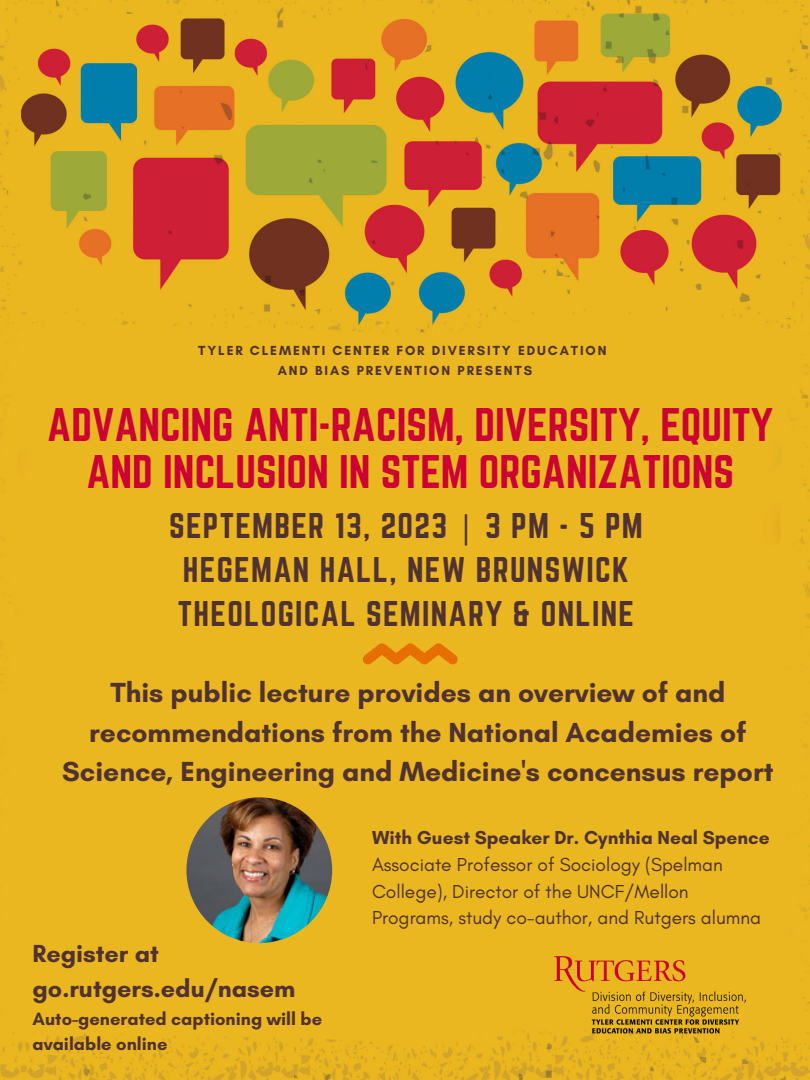
<style>
.page{position:relative;width:810px;height:1080px;background:#fff}
.page>*{position:absolute;margin:0;border:0;box-sizing:border-box;transform-origin:0 0}
.t1{font:41.19px/47.4px "Norwester";color:#c03;text-align:center}
.t2{font:31.25px/43.6px "Norwester";letter-spacing:.04em;color:#503232}
.t3{font:700 28.12px/39.4px "Glacial Indifference";color:#503232;text-align:center}
.t4{font:700 25.12px/35.1px "Glacial Indifference";color:#503232}
.t5{font:19.12px/26.8px "Glacial Indifference";color:#503232}
.t6{font:700 19.12px "Glacial Indifference";color:#503232}
.t7{font:700 18.25px/25.3px "Glacial Indifference";color:#503232}
.t8{font:700 13.44px "Glacial Indifference";letter-spacing:.14em;color:#503232}
.s1{font-family:"Noto Sans"}
</style>
<div class="page">
<img style="left:0;top:0;width:810px;height:1080px">
<img style="left:186px;top:797px;width:146px;height:146px;border-radius:50%">
<img style="left:555px;top:956px;width:190px;height:77px">
<svg style="left:363px;top:644px;width:95px;height:20px;background:#e88b0c"></svg>
<p class="t8" style="left:198px;top:343px;width:410px">TYLER CLEMENTI CENTER FOR DIVERSITY EDUCATION</p>
<p class="t8" style="left:278px;top:362px;width:256px">AND BIAS PREVENTION PRESENTS</p>
<p class="t1" style="left:47px;top:401px;width:728px">ADVANCING ANTI-RACISM, DIVERSITY, EQUITY<br>AND INCLUSION IN STEM ORGANIZATIONS</p>
<p class="t2" style="left:169px;top:504px;width:475px">SEPTEMBER 13, 2023 <span class="s1">|</span> 3 PM - 5 PM</p>
<p class="t2" style="left:178px;top:548px;width:458px">HEGEMAN HALL, NEW BRUNSWICK<br>THEOLOGICAL SEMINARY &amp; ONLINE</p>
<p class="t3" style="left:62px;top:673px;width:713px">This public lecture provides an overview of and recommendations from the National Academies of<br>Science, Engineering and Medicine's concensus report</p>
<p class="t4" style="left:33px;top:935px;width:264px">Register at go.rutgers.edu/nasem</p>
<p class="t7" style="left:33px;top:1006px;width:291px">Auto-generated captioning will be available online</p>
<p class="t6" style="left:372px;top:826px;width:399px">With Guest Speaker Dr. Cynthia Neal Spence</p>
<p class="t5" style="left:372px;top:851px;width:391px">Associate Professor of Sociology (Spelman<br>College), Director of the UNCF/Mellon<br>Programs, study co-author, and Rutgers alumna</p>
</div>
